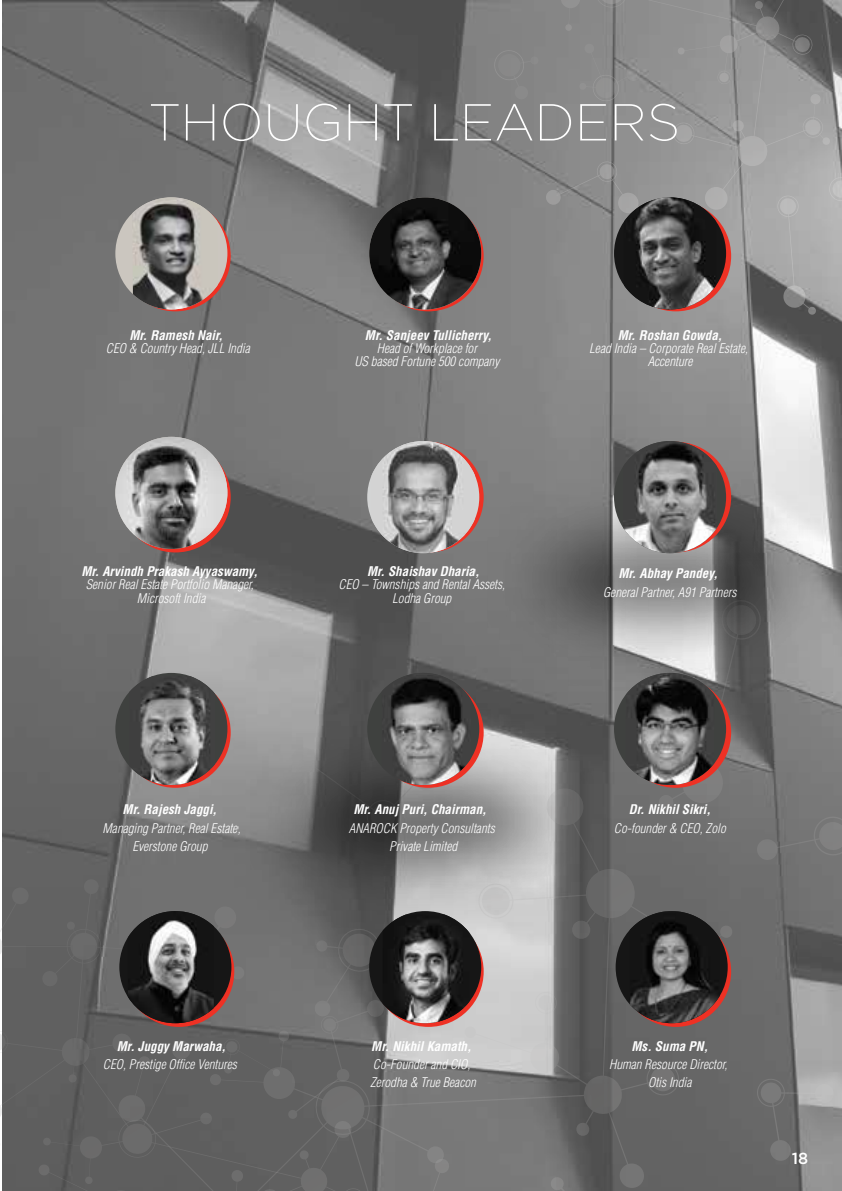
<style>
.page{position:relative;width:842px;height:1191px;background:#fff}
.page>*{position:absolute;margin:0;border:0;box-sizing:border-box;transform-origin:0 0}
.t1{font:200 51.8px "Gotham";color:#fff}
.t2{font:500 16px "Gotham";color:#fff}
.t3{font:italic 300 condensed 13px/13.4px "Helvetica";color:#fff;text-align:center}
.t4{font:italic 700 condensed 13px "Helvetica";color:#fff}
</style>
<div class="page">
<img style="left:2px;top:0;width:840px;height:1191px">
<svg style="left:312px;top:913px;width:297px;height:278px;background:#858585"></svg>
<svg style="left:550px;top:1176px;width:112px;height:15px;background:#666"></svg>
<svg style="left:658px;top:690px;width:184px;height:170px;background:#747474"></svg>
<svg style="left:755px;top:1077px;width:80px;height:85px;background:#818181"></svg>
<svg style="left:645px;top:1060px;width:36px;height:37px"></svg>
<svg style="left:534px;top:990px;width:24px;height:25px"></svg>
<svg style="left:0;top:830px;width:312px;height:361px;background:#656565"></svg>
<svg style="left:421px;top:1157px;width:51px;height:34px;background:#797979"></svg>
<svg style="left:340px;top:1186px;width:26px;height:5px"></svg>
<svg style="left:288px;top:932px;width:125px;height:206px;background:#6f6f6f"></svg>
<svg style="left:223px;top:1037px;width:18px;height:19px"></svg>
<div style="left:116px;top:1117px;width:43px;height:43px;background:#646464"></div>
<svg style="left:64px;top:926px;width:40px;height:40px;background:#646464"></svg>
<svg style="left:0;top:1028px;width:10px;height:27px"></svg>
<svg style="left:367px;top:0;width:399px;height:138px;background:#7e7e7e"></svg>
<svg style="left:776px;top:194px;width:40px;height:121px;background:#9f9f9f"></svg>
<svg style="left:827px;top:175px;width:15px;height:36px"></svg>
<svg style="left:791px;top:33px;width:23px;height:23px"></svg>
<svg style="left:801px;top:116px;width:23px;height:23px"></svg>
<svg style="left:671px;top:121px;width:25px;height:25px"></svg>
<svg style="left:545px;top:160px;width:94px;height:53px;background:#8b8b8b"></svg>
<svg style="left:579px;top:44px;width:61px;height:59px;background:#8a8a8a"></svg>
<div style="left:492px;top:48px;width:46px;height:51px;background:#848484"></div>
<svg style="left:592px;top:0;width:38px;height:10px"></svg>
<svg style="left:716px;top:70px;width:16px;height:15px"></svg>
<img style="left:239px;top:709px;width:369px;height:223px">
<svg style="left:373px;top:201px;width:111px;height:110px"></svg>
<svg style="left:620px;top:201px;width:111px;height:110px"></svg>
<div style="left:115px;top:197px;width:113px;height:113px;background:#cbc6bf;border-radius:50%"></div>
<img style="left:132px;top:197px;width:86px;height:113px">
<img style="left:369px;top:197px;width:112px;height:112px;border-radius:56px">
<div style="left:614px;top:197px;width:112px;height:112px;background:#161616;border-radius:50%"></div>
<img style="left:624px;top:197px;width:92px;height:112px">
<img style="left:475px;top:468px;width:367px;height:222px">
<svg style="left:120px;top:442px;width:111px;height:110px"></svg>
<svg style="left:373px;top:442px;width:111px;height:110px"></svg>
<div style="left:620px;top:442px;width:111px;height:110px;background:#ee3124;border-radius:50%"></div>
<img style="left:115px;top:437px;width:112px;height:112px;border-radius:56px">
<div style="left:367px;top:441px;width:112px;height:112px;background:#d3d4d4;border-radius:50%"></div>
<img style="left:372px;top:441px;width:103px;height:112px">
<div style="left:614px;top:441px;width:112px;height:112px;background:#3f413f;border-radius:50%"></div>
<img style="left:623px;top:441px;width:94px;height:112px">
<svg style="left:120px;top:677px;width:111px;height:111px"></svg>
<svg style="left:373px;top:677px;width:111px;height:111px"></svg>
<svg style="left:620px;top:677px;width:111px;height:111px"></svg>
<div style="left:115px;top:673px;width:112px;height:112px;background:#3f413f;border-radius:50%"></div>
<img style="left:129px;top:676px;width:86px;height:109px">
<div style="left:614px;top:673px;width:112px;height:112px;background:#3f413f;border-radius:50%"></div>
<img style="left:626px;top:673px;width:88px;height:112px">
<div style="left:367px;top:673px;width:112px;height:112px;background:#3f413f;border-radius:50%"></div>
<img style="left:382px;top:673px;width:89px;height:112px">
<svg style="left:373px;top:916px;width:111px;height:111px"></svg>
<svg style="left:124px;top:916px;width:110px;height:111px"></svg>
<svg style="left:620px;top:916px;width:111px;height:111px"></svg>
<div style="left:119px;top:911px;width:112px;height:112px;background:#161616;border-radius:50%"></div>
<img style="left:128px;top:911px;width:86px;height:112px">
<div style="left:369px;top:911px;width:112px;height:112px;background:#161616;border-radius:50%"></div>
<img style="left:383px;top:914px;width:86px;height:109px">
<div style="left:616px;top:911px;width:112px;height:112px;background:#161616;border-radius:50%"></div>
<img style="left:630px;top:911px;width:89px;height:112px">
<h1 class="t1" style="left:149px;top:90px;width:533px">THOUGHT LEADERS</h1>
<p class="t4" style="left:129px;top:327px;width:95px">Mr. Ramesh Nair,</p>
<p class="t3" style="left:106px;top:342px;width:145px">CEO &amp; Country Head, JLL India</p>
<p class="t4" style="left:81px;top:563px;width:178px">Mr. Arvindh Prakash Ayyaswamy,</p>
<p class="t3" style="left:86px;top:578px;width:169px">Senior Real Estate Portfolio Manager,<br>Microsoft India</p>
<p class="t4" style="left:365px;top:327px;width:128px">Mr. Sanjeev Tullicherry,</p>
<p class="t3" style="left:354px;top:342px;width:147px">Head of Workplace for<br>US based Fortune 500 company</p>
<p class="t4" style="left:367px;top:563px;width:114px">Mr. Shaishav Dharia,</p>
<p class="t3" style="left:338px;top:577px;width:168px">CEO – Townships and Rental Assets,<br>Lodha Group</p>
<p class="t4" style="left:618px;top:327px;width:106px">Mr. Roshan Gowda,</p>
<p class="t3" style="left:589px;top:341px;width:160px">Lead India – Corporate Real Estate,<br>Accenture</p>
<p class="t4" style="left:618px;top:565px;width:101px">Mr. Abhay Pandey,</p>
<p class="t3" style="left:603px;top:585px;width:135px">General Partner, A91 Partners</p>
<p class="t4" style="left:123px;top:801px;width:96px">Mr. Rajesh Jaggi,</p>
<p class="t3" style="left:103px;top:819px;width:139px;line-height:18.4px">Managing Partner, Real Estate,<br>Everstone Group</p>
<p class="t4" style="left:117px;top:1037px;width:111px">Mr. Juggy Marwaha,</p>
<p class="t3" style="left:103px;top:1057px;width:136px">CEO, Prestige Office Ventures</p>
<p class="t4" style="left:353px;top:801px;width:135px">Mr. Anuj Puri, Chairman,</p>
<p class="t3" style="left:349px;top:819px;width:147px;line-height:18.4px">ANAROCK Property Consultants<br>Private Limited</p>
<p class="t4" style="left:371px;top:1037px;width:102px">Mr. Nikhil Kamath,</p>
<p class="t3" style="left:370px;top:1055px;width:107px;line-height:18.4px;text-align:left">Co-Founder and CIO,<br>Zerodha &amp; True Beacon</p>
<p class="t4" style="left:629px;top:801px;width:84px">Dr. Nikhil Sikri,</p>
<p class="t3" style="left:614px;top:821px;width:113px">Co-founder &amp; CEO, Zolo</p>
<p class="t4" style="left:631px;top:1037px;width:78px">Ms. Suma PN,</p>
<p class="t3" style="left:609px;top:1055px;width:120px;line-height:18.4px">Human Resource Director,<br>Otis India</p>
<p class="t2" style="left:792px;top:1148px;width:18px">18</p>
</div>
